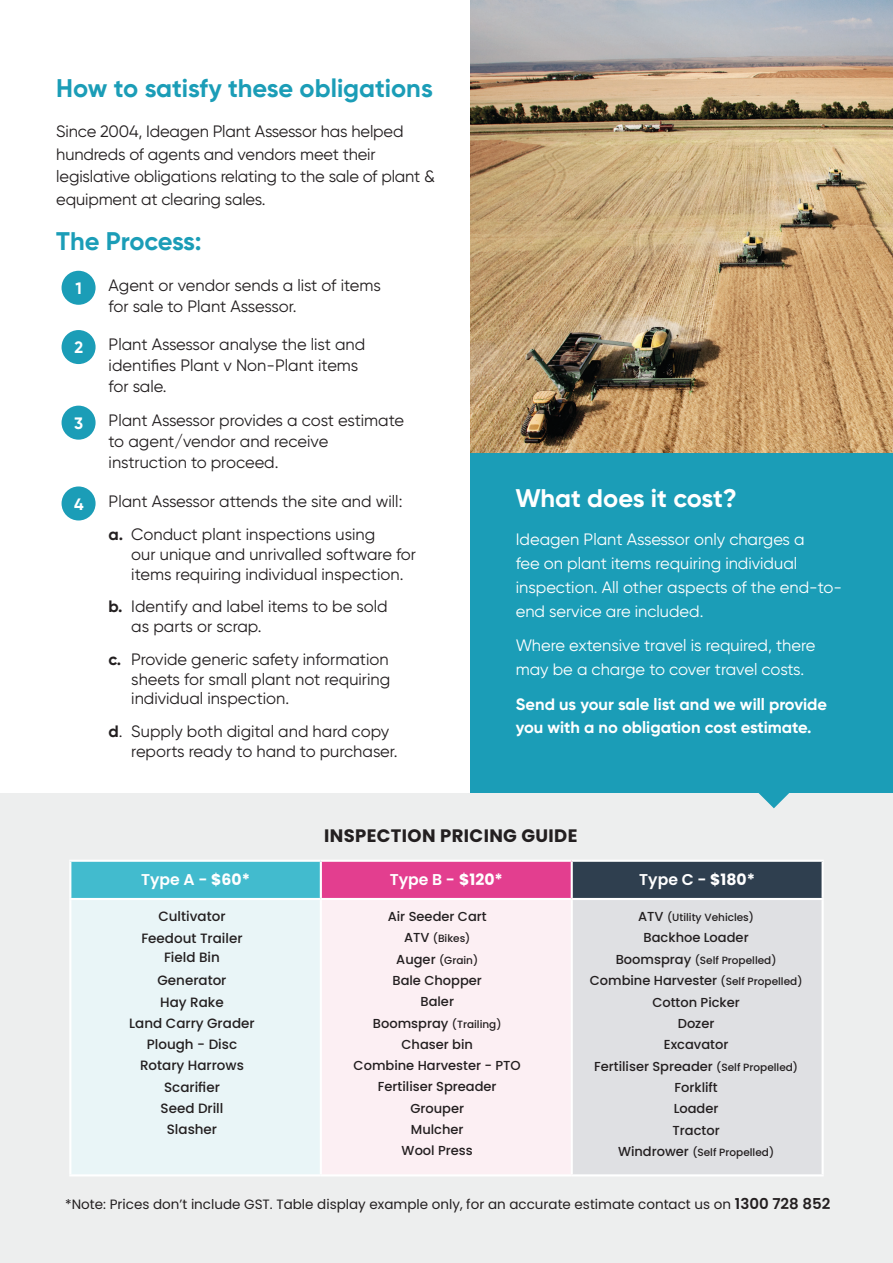
<style>
.page{position:relative;width:893px;height:1263px;background:#fff}
.page>*{position:absolute;margin:0;border:0;box-sizing:border-box;transform-origin:0 0}
.t1{font:700 25.5px "Gilroy";color:#1b9db7}
.Subheading{font:700 25.5px "Gilroy";letter-spacing:-.005em;color:#fff}
.Subheading-2{font:700 18px "Poppins";letter-spacing:.02em;color:#231f20}
.Body_Copy{font:16.5px/19.8px "Gilroy";color:#231f20}
.Body_Copy-2{font:16.5px/24px "Gilroy";color:#fff}
.Body_Copy-3{font:700 16.5px/22.5px "Gilroy";color:#fff}
.t2{font:600 15.6px "Poppins";color:#fff}
.t3{font:500 13.5px "Poppins";color:#231f20}
.Body_Copy-4{font:13.5px "Poppins";color:#231f20}
.t4{font:500 13.05px "Poppins";color:#231f20}
.t5{font:500 10.5px "Poppins";color:#231f20}
.s1{font-weight:700}
.s2{font-size:13.05px}
.s3{font-size:10.5px}
.s4{font-weight:600;font-size:15px}
</style>
<div class="page">
<div style="left:62px;top:271px;width:34px;height:34px;background:#1b9db7;border-radius:50%"></div>
<div style="left:62px;top:330px;width:34px;height:34px;background:#1b9db7;border-radius:50%"></div>
<div style="left:62px;top:406px;width:34px;height:34px;background:#1b9db7;border-radius:50%"></div>
<div style="left:62px;top:486px;width:34px;height:34px;background:#1b9db7;border-radius:50%"></div>
<img style="left:471px;top:0;width:422px;height:453px">
<div style="left:471px;top:453px;width:422px;height:340px;background:#1b9db7"></div>
<div style="left:0;top:793px;width:893px;height:470px;background:#edeeee"></div>
<svg style="left:758px;top:793px;width:31px;height:15px"></svg>
<div style="left:70px;top:861px;width:251px;height:38px;background:#42bbce"></div>
<div style="left:321px;top:861px;width:251px;height:38px;background:#e33e8f"></div>
<div style="left:572px;top:861px;width:251px;height:38px;background:#2f3f4f"></div>
<div style="left:70px;top:899px;width:251px;height:276px;background:#e9f5f7"></div>
<div style="left:321px;top:899px;width:251px;height:276px;background:#fceff3"></div>
<div style="left:572px;top:899px;width:251px;height:276px;background:#dfe0e3"></div>
<hr style="left:69px;top:860px;width:252px;height:2px;background:#fff">
<hr style="left:69px;top:862px;width:2px;height:36px;background:#fff">
<hr style="left:321px;top:860px;width:251px;height:2px;background:#fff">
<hr style="left:320px;top:862px;width:2px;height:36px;background:#fff">
<hr style="left:572px;top:860px;width:252px;height:2px;background:#fff">
<hr style="left:571px;top:862px;width:2px;height:36px;background:#fff">
<hr style="left:822px;top:862px;width:2px;height:36px;background:#fff">
<hr style="left:69px;top:898px;width:252px;height:2px;background:#fff">
<hr style="left:69px;top:900px;width:2px;height:274px;background:#fff">
<hr style="left:321px;top:898px;width:251px;height:2px;background:#fff">
<hr style="left:320px;top:900px;width:2px;height:274px;background:#fff">
<hr style="left:572px;top:898px;width:252px;height:2px;background:#fff">
<hr style="left:571px;top:900px;width:2px;height:274px;background:#fff">
<hr style="left:822px;top:900px;width:2px;height:274px;background:#fff">
<hr style="left:69px;top:1174px;width:252px;height:2px;background:#fff">
<hr style="left:321px;top:1174px;width:251px;height:2px;background:#fff">
<hr style="left:572px;top:1174px;width:252px;height:2px;background:#fff">
<p class="t1" style="left:56px;top:72px;width:378px">How to satisfy these obligations</p>
<p class="Body_Copy" style="left:56px;top:120px;width:380px;line-height:22.5px">Since 2004, Ideagen Plant Assessor has helped hundreds of agents and vendors meet their legislative obligations relating to the sale of plant &amp; equipment at clearing sales.</p>
<p class="t1" style="left:56px;top:225px;width:147px">The Process:</p>
<p class="Body_Copy-3" style="left:76px;top:277px;width:8px">1</p>
<p class="Body_Copy" style="left:109px;top:275px;width:274px;line-height:21px">Agent or vendor sends a list of items for sale to Plant Assessor.</p>
<p class="Body_Copy-3" style="left:74px;top:336px;width:10px">2</p>
<p class="Body_Copy" style="left:109px;top:334px;width:258px;line-height:21px">Plant Assessor analyse the list and identifies Plant v Non-Plant items for sale.</p>
<p class="Body_Copy-3" style="left:74px;top:412px;width:10px">3</p>
<p class="Body_Copy" style="left:109px;top:410px;width:297px;line-height:21px">Plant Assessor provides a cost estimate to agent/vendor and receive instruction to proceed.</p>
<p class="Body_Copy-3" style="left:74px;top:492px;width:11px">4</p>
<p class="Body_Copy" style="left:109px;top:491px;width:295px">Plant Assessor attends the site and will:</p>
<p class="Body_Copy" style="left:131px;top:524px;width:286px;text-indent:-23px"><span class="s1">a.</span> Conduct plant inspections using<br>our unique and unrivalled software for items requiring individual inspection.</p>
<p class="Body_Copy" style="left:131px;top:597px;width:258px;text-indent:-23px"><span class="s1">b.</span> Identify and label items to be sold as parts or scrap.</p>
<p class="Body_Copy" style="left:131px;top:649px;width:260px;text-align:justify;text-indent:-23px"><span class="s1">c.</span> Provide generic safety information sheets for small plant not requiring individual inspection.</p>
<p class="Body_Copy" style="left:131px;top:721px;width:268px;text-indent:-23px"><span class="s1">d</span>. Supply both digital and hard copy reports ready to hand to purchaser.</p>
<p class="Subheading" style="left:515px;top:482px;width:223px">What does it cost?</p>
<p class="Body_Copy-2" style="left:516px;top:527px;width:328px">Ideagen Plant Assessor only charges a<br>fee on plant items requiring individual inspection. All other aspects of the end-to&shy;end service are included.</p>
<p class="Body_Copy-2" style="left:516px;top:633px;width:301px">Where extensive travel is required, there may be a charge to cover travel costs.</p>
<p class="Body_Copy-3" style="left:516px;top:693px;width:313px">Send us your sale list and we will provide you with a no obligation cost estimate.</p>
<p class="Subheading-2" style="left:324px;top:826px;width:255px">INSPECTION PRICING GUIDE</p>
<p class="t2" style="left:141px;top:871px;width:111px">Type A - <span class="s1">$60*</span></p>
<p class="t2" style="left:390px;top:871px;width:115px">Type B - <span class="s1">$120*</span></p>
<p class="t2" style="left:639px;top:871px;width:117px">Type C - <span class="s1">$180*</span></p>
<p class="t4" style="left:388px;top:909px;width:100px">Air Seeder Cart</p>
<p class="t5" style="left:404px;top:933px;width:68px"><span class="s2">ATV</span> (Bikes)</p>
<p class="t5" style="left:396px;top:954px;width:83px"><span class="s2">Auger</span> (Grain)</p>
<p class="t4" style="left:392px;top:973px;width:91px">Bale Chopper</p>
<p class="t4" style="left:420px;top:994px;width:35px">Baler</p>
<p class="t5" style="left:373px;top:1018px;width:130px"><span class="s2">Boomspray</span> (Trailing)</p>
<p class="t4" style="left:401px;top:1037px;width:73px">Chaser bin</p>
<p class="t4" style="left:354px;top:1058px;width:169px">Combine Harvester - PTO</p>
<p class="t4" style="left:378px;top:1079px;width:120px">Fertiliser Spreader</p>
<p class="t4" style="left:410px;top:1100px;width:55px">Grouper</p>
<p class="t4" style="left:411px;top:1122px;width:54px">Mulcher</p>
<p class="t4" style="left:402px;top:1143px;width:73px">Wool Press</p>
<p class="t3" style="left:158px;top:909px;width:69px">Cultivator</p>
<p class="t3" style="left:141px;top:930px;width:103px">Feedout Trailer</p>
<p class="t3" style="left:164px;top:949px;width:57px">Field Bin</p>
<p class="t3" style="left:157px;top:973px;width:71px">Generator</p>
<p class="t3" style="left:160px;top:994px;width:65px">Hay Rake</p>
<p class="t3" style="left:129px;top:1015px;width:127px">Land Carry Grader</p>
<p class="t3" style="left:147px;top:1036px;width:92px">Plough - Disc</p>
<p class="t3" style="left:140px;top:1058px;width:105px">Rotary Harrows</p>
<p class="t3" style="left:164px;top:1079px;width:57px">Scarifier</p>
<p class="t3" style="left:161px;top:1100px;width:64px">Seed Drill</p>
<p class="t3" style="left:167px;top:1121px;width:52px">Slasher</p>
<p class="t5" style="left:638px;top:911px;width:117px"><span class="s2">ATV</span> (Utility Vehicles)</p>
<p class="t4" style="left:644px;top:930px;width:107px">Backhoe Loader</p>
<p class="t5" style="left:616px;top:954px;width:162px"><span class="s2">Boomspray</span> (Self Propelled)</p>
<p class="t4" style="left:590px;top:973px;width:214px">Combine Harvester <span class="s3">(Self Propelled)</span></p>
<p class="t4" style="left:652px;top:994px;width:89px">Cotton Picker</p>
<p class="t4" style="left:678px;top:1016px;width:38px">Dozer</p>
<p class="t4" style="left:664px;top:1037px;width:66px">Excavator</p>
<p class="t4" style="left:594px;top:1058px;width:206px">Fertiliser Spreader <span class="s3">(Self Propelled)</span></p>
<p class="t4" style="left:674px;top:1080px;width:45px">Forklift</p>
<p class="t4" style="left:674px;top:1101px;width:46px">Loader</p>
<p class="t4" style="left:672px;top:1122px;width:49px">Tractor</p>
<p class="t5" style="left:618px;top:1146px;width:158px"><span class="s2">Windrower</span> (Self Propelled)</p>
<p class="Body_Copy-4" style="left:65px;top:1196px;width:766px">*Note: Prices don’t include GST. Table display example only, for an accurate estimate contact us on <span class="s4">1300 728 852</span></p>
</div>
